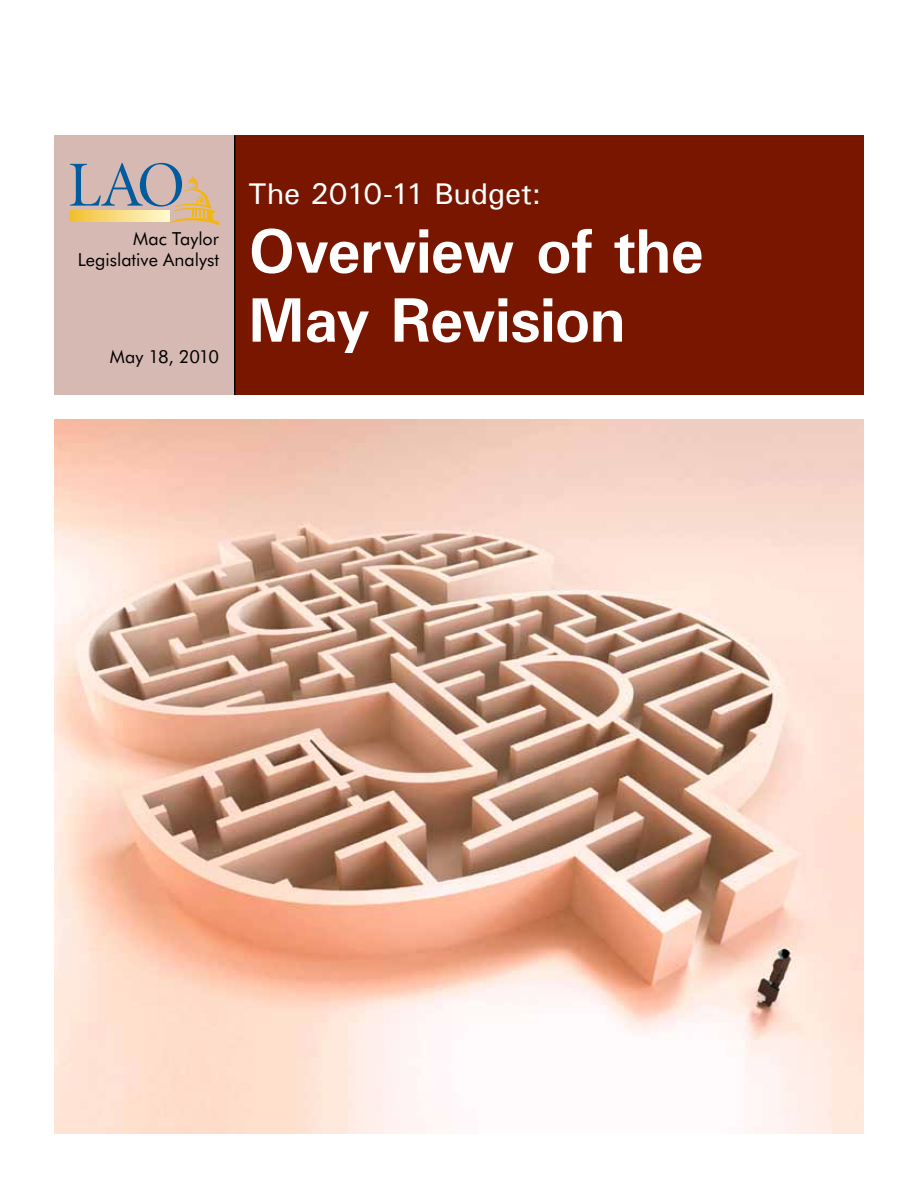
<style>
.page{position:relative;width:918px;height:1188px;background:#fff}
.page>*{position:absolute;margin:0;border:0;box-sizing:border-box;transform-origin:0 0}
.t1{font:700 63px/69px "Univers";letter-spacing:-.015em;color:#fff}
.t2{font:500 30px "Univers";color:#fff}
.t3{font:18px/21.6px "Futura BT";color:#000;text-align:right}
</style>
<div class="page">
<img style="left:54px;top:419px;width:810px;height:715px">
<div style="left:54px;top:135px;width:181px;height:260px;background:#d7b9b3"></div>
<div style="left:235px;top:135px;width:629px;height:260px;background:#791600"></div>
<hr style="left:234px;top:135px;width:2px;height:260px;background:#000">
<svg style="left:70px;top:163px;width:150px;height:62px"></svg>
<p class="t3" style="left:78px;top:227px;width:143px">mac Taylor<br>Legislative Analyst</p>
<p class="t3" style="left:110px;top:346px;width:111px">May 18, 2010</p>
<h2 class="t2" style="left:248px;top:174px;width:295px">The 2010-11 Budget:</h2>
<h1 class="t1" style="left:248px;top:215px;width:457px">Overview of the<br>May Revision</h1>
</div>
